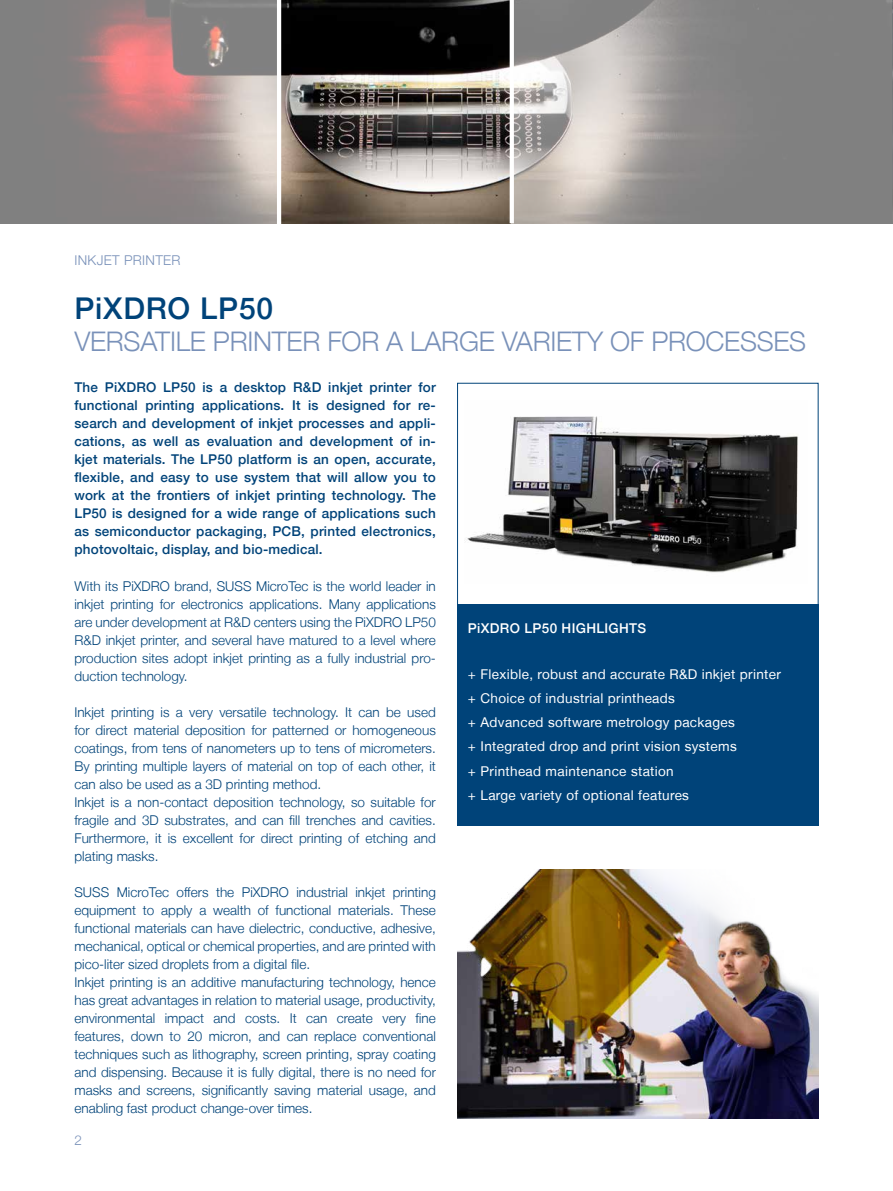
<style>
.page{position:relative;width:893px;height:1191px;background:#fff}
.page>*{position:absolute;margin:0;border:0;box-sizing:border-box;transform-origin:0 0}
.t1{font:500 30px "Helvetica Neue LT";letter-spacing:.025em;color:#004379}
.t2{font:300 27px "Helvetica Neue LT";letter-spacing:-.01em;color:#7991b9}
.t3{font:300 13.5px/18px "Helvetica Neue LT";color:#004379}
.t4{font:500 13.5px/18px "Helvetica Neue LT";letter-spacing:.015em;color:#004379;text-align:justify}
.t5{font:13.5px/24px "Helvetica Neue LT";letter-spacing:.025em;color:#fff}
.t6{font:500 13.5px "Helvetica Neue LT";letter-spacing:.025em;color:#fff}
.t7{font:300 13.5px "Helvetica Neue LT";letter-spacing:.025em;color:#7991b9}
</style>
<div class="page">
<img style="left:467px;top:416px;width:331px;height:157px">
<img style="left:0;top:0;width:893px;height:223px">
<div style="left:457px;top:604px;width:362px;height:221px;background:#004379"></div>
<img style="left:281px;top:0;width:229px;height:223px">
<hr style="left:510px;top:0;width:4px;height:223px;background:#fff">
<hr style="left:277px;top:0;width:4px;height:225px;background:#fff">
<img style="left:457px;top:870px;width:362px;height:248px">
<p class="t7" style="left:74px;top:252px;width:108px">INKJET PRINTER</p>
<h1 class="t1" style="left:74px;top:290px;width:200px">PiXDRO LP50</h1>
<h2 class="t2" style="left:74px;top:325px;width:733px">VERSATILE PRINTER FOR A LARGE VARIETY OF PROCESSES</h2>
<p class="t4" style="left:74px;top:378px;width:363px">The PiXDRO LP50 is a desktop R&amp;D inkjet printer for functional printing applications. It is designed for re&shy;search and development of inkjet processes and appli&shy;cations, as well as evaluation and development of in&shy;kjet materials. The LP50 platform is an open, accurate, flexible, and easy to use system that will allow you to work at the frontiers of inkjet printing technology. The LP50 is designed for a wide range of applications such as semiconductor packaging, PCB, printed electronics, photovoltaic, display, and bio-medical.</p>
<p class="t3" style="left:74px;top:576px;width:363px;text-align:justify">With its PiXDRO brand, SUSS MicroTec is the world leader in inkjet printing for electronics applications. Many applications are under development at R&amp;D centers using the PiXDRO LP50<br>R&amp;D inkjet printer, and several have matured to a level where production sites adopt inkjet printing as a fully industrial pro&shy;duction technology.</p>
<p class="t3" style="left:74px;top:702px;width:363px">Inkjet printing is a very versatile technology. It can be used for direct material deposition for patterned or homogeneous coatings, from tens of nanometers up to tens of micrometers.<br>By printing multiple layers of material on top of each other, it can also be used as a 3D printing method.<br>Inkjet is a non-contact deposition technology, so suitable for fragile and 3D substrates, and can fill trenches and cavities.<br>Furthermore, it is excellent for direct printing of etching and plating masks.</p>
<p class="t3" style="left:74px;top:882px;width:363px">SUSS MicroTec offers the PiXDRO industrial inkjet printing equipment to apply a wealth of functional materials. These functional materials can have dielectric, conductive, adhesive, mechanical, optical or chemical properties, and are printed with pico-liter sized droplets from a digital file.<br>Inkjet printing is an additive manufacturing technology, hence has great advantages in relation to material usage, productivity, environmental impact and costs. It can create very fine features, down to 20 micron, and can replace conventional techniques such as lithography, screen printing, spray coating and dispensing. Because it is fully digital, there is no need for masks and screens, significantly saving material usage, and enabling fast product change-over times.</p>
<p class="t7" style="left:74px;top:1131px;width:9px">2</p>
<p class="t6" style="left:468px;top:620px;width:180px">PiXDRO LP50 HIGHLIGHTS</p>
<p class="t5" style="left:468px;top:662px;width:315px">+ Flexible, robust and accurate R&amp;D inkjet printer + Choice of industrial printheads<br>+ Advanced software metrology packages<br>+ Integrated drop and print vision systems<br>+ Printhead maintenance station<br>+ Large variety of optional features</p>
</div>
